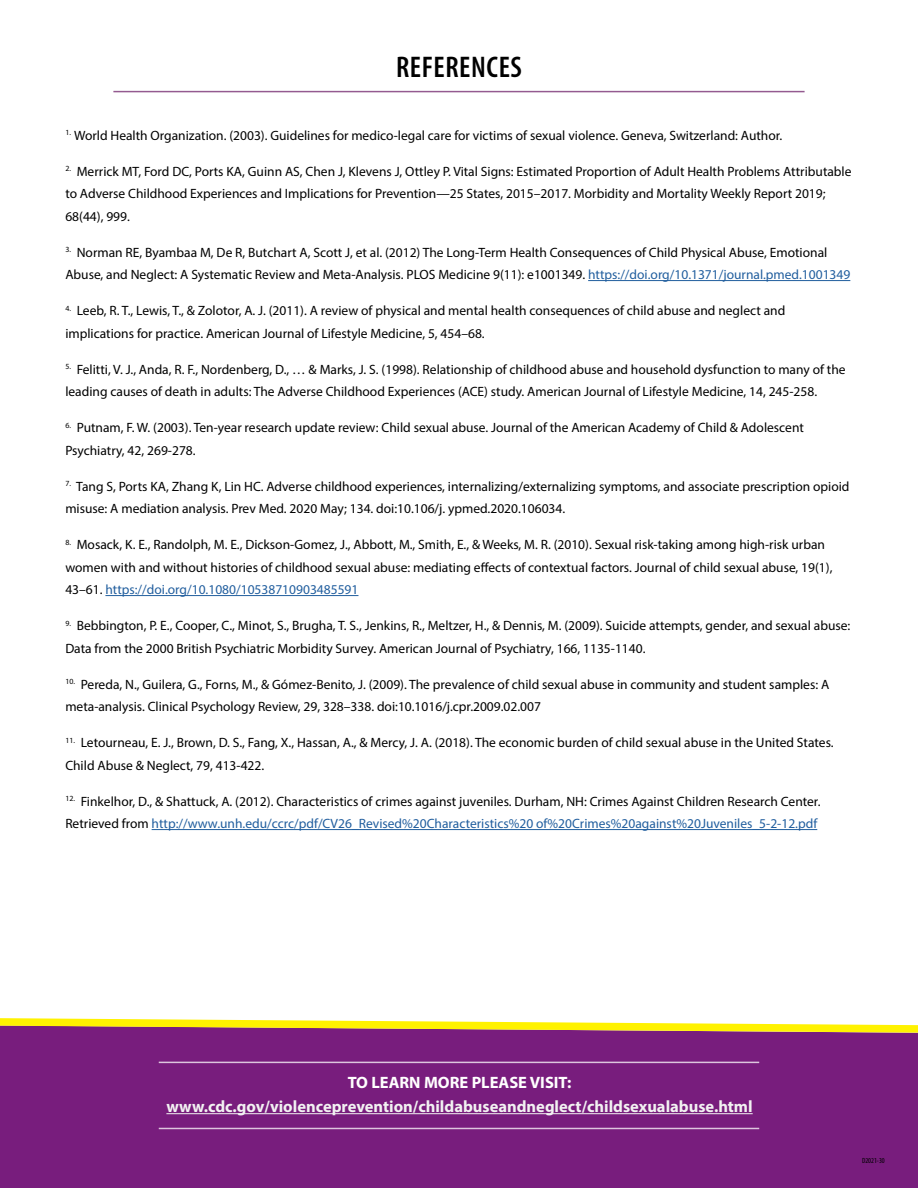
<style>
.page{position:relative;width:918px;height:1188px;background:#fff}
.page>*{position:absolute;margin:0;border:0;box-sizing:border-box;transform-origin:0 0}
.t1{font:600 condensed 30px "Myriad Pro";letter-spacing:.02em;color:#000}
.t2{font:700 16.5px "Myriad Pro";color:#f2f2f2}
.t3{font:700 16.5px "Myriad Pro";color:#fff}
.t4{font:13.5px/22.5px "Myriad Pro";color:#000}
.t5{font:condensed 7.5px "Myriad Pro";color:#000}
.s1{color:#215e9e}
</style>
<div class="page">
<div style="left:0;top:1033px;width:918px;height:155px;background:#781d7d"></div>
<hr style="left:113px;top:91px;width:692px;height:1px;background:#71246c">
<svg style="left:0;top:1018px;width:918px;height:15px"></svg>
<hr style="left:166px;top:1113px;width:587px;height:1px;background:#f2f2f2">
<hr style="left:159px;top:1128px;width:600px;height:1px;background:#fff">
<hr style="left:159px;top:1062px;width:600px;height:1px;background:#fff">
<hr style="left:588px;top:280px;width:262px;height:1px;background:#215e9e">
<hr style="left:105px;top:595px;width:253px;height:1px;background:#215e9e">
<hr style="left:152px;top:829px;width:665px;height:1px;background:#215e9e">
<p class="t1" style="left:396px;top:50px;width:127px">REFERENCES</p>
<p class="t4" style="left:65px;top:124px;width:719px"><sup>1.</sup> World Health Organization. (2003). Guidelines for medico-legal care for victims of sexual violence. Geneva, Switzerland: Author.</p>
<p class="t4" style="left:65px;top:160px;width:788px"><sup>2.</sup> Merrick MT, Ford DC, Ports KA, Guinn AS, Chen J, Klevens J, Ottley P. Vital Signs: Estimated Proportion of Adult Health Problems Attributable to Adverse Childhood Experiences and Implications for Prevention—25 States, 2015–2017. Morbidity and Mortality Weekly Report 2019;<br>68(44), 999.</p>
<p class="t4" style="left:65px;top:241px;width:787px"><sup>3.</sup> Norman RE, Byambaa M, De R, Butchart A, Scott J, et al. (2012) The Long-Term Health Consequences of Child Physical Abuse, Emotional<br>Abuse, and Neglect: A Systematic Review and Meta-Analysis. PLOS Medicine 9(11): e1001349. <span class="s1">https://doi.org/10.1371/journal.pmed.1001349</span></p>
<p class="t4" style="left:65px;top:299px;width:721px"><sup>4.</sup> Leeb, R. T., Lewis, T., &amp; Zolotor, A. J. (2011). A review of physical and mental health consequences of child abuse and neglect and implications for practice. American Journal of Lifestyle Medicine, 5, 454–68.</p>
<p class="t4" style="left:65px;top:358px;width:782px"><sup>5.</sup> Felitti, V. J., Anda, R. F., Nordenberg, D., … &amp; Marks, J. S. (1998). Relationship of childhood abuse and household dysfunction to many of the leading causes of death in adults: The Adverse Childhood Experiences (ACE) study. American Journal of Lifestyle Medicine, 14, 245-258.</p>
<p class="t4" style="left:65px;top:416px;width:740px"><sup>6.</sup> Putnam, F. W. (2003). Ten-year research update review: Child sexual abuse. Journal of the American Academy of Child &amp; Adolescent<br>Psychiatry, 42, 269-278.</p>
<p class="t4" style="left:65px;top:475px;width:786px"><sup>7.</sup> Tang S, Ports KA, Zhang K, Lin HC. Adverse childhood experiences, internalizing/externalizing symptoms, and associate prescription opioid misuse: A mediation analysis. Prev Med. 2020 May; 134. doi:10.106/j. ypmed.2020.106034.</p>
<p class="t4" style="left:65px;top:533px;width:769px"><sup>8.</sup> Mosack, K. E., Randolph, M. E., Dickson-Gomez, J., Abbott, M., Smith, E., &amp; Weeks, M. R. (2010). Sexual risk-taking among high-risk urban women with and without histories of childhood sexual abuse: mediating effects of contextual factors. Journal of child sexual abuse, 19(1),<br>43–61. <span class="s1">https://doi.org/10.1080/10538710903485591</span></p>
<p class="t4" style="left:65px;top:614px;width:787px"><sup>9.</sup> Bebbington, P. E., Cooper, C., Minot, S., Brugha, T. S., Jenkins, R., Meltzer, H., &amp; Dennis, M. (2009). Suicide attempts, gender, and sexual abuse:<br>Data from the 2000 British Psychiatric Morbidity Survey. American Journal of Psychiatry, 166, 1135-1140.</p>
<p class="t4" style="left:65px;top:673px;width:766px"><sup>10.</sup> Pereda, N., Guilera, G., Forns, M., &amp; Gómez-Benito, J. (2009). The prevalence of child sexual abuse in community and student samples: A meta-analysis. Clinical Psychology Review, 29, 328–338. doi:10.1016/j.cpr.2009.02.007</p>
<p class="t4" style="left:65px;top:731px;width:770px"><sup>11.</sup> Letourneau, E. J., Brown, D. S., Fang, X., Hassan, A., &amp; Mercy, J. A. (2018). The economic burden of child sexual abuse in the United States.<br>Child Abuse &amp; Neglect, 79, 413-422.</p>
<p class="t4" style="left:65px;top:790px;width:757px"><sup>12.</sup> Finkelhor, D., &amp; Shattuck, A. (2012). Characteristics of crimes against juveniles. Durham, NH: Crimes Against Children Research Center.<br>Retrieved from <span class="s1">http://www.unh.edu/ccrc/pdf/CV26_Revised%20Characteristics%20 of%20Crimes%20against%20Juveniles_5-2-12.pdf</span></p>
<p class="t3" style="left:348px;top:1072px;width:225px">TO LEARN MORE PLEASE VISIT:</p>
<p class="t2" style="left:166px;top:1096px;width:588px">www.cdc.gov/violenceprevention/childabuseandneglect/childsexualabuse.html</p>
<p class="t5" style="left:862px;top:1156px;width:24px">D2021-30</p>
</div>
